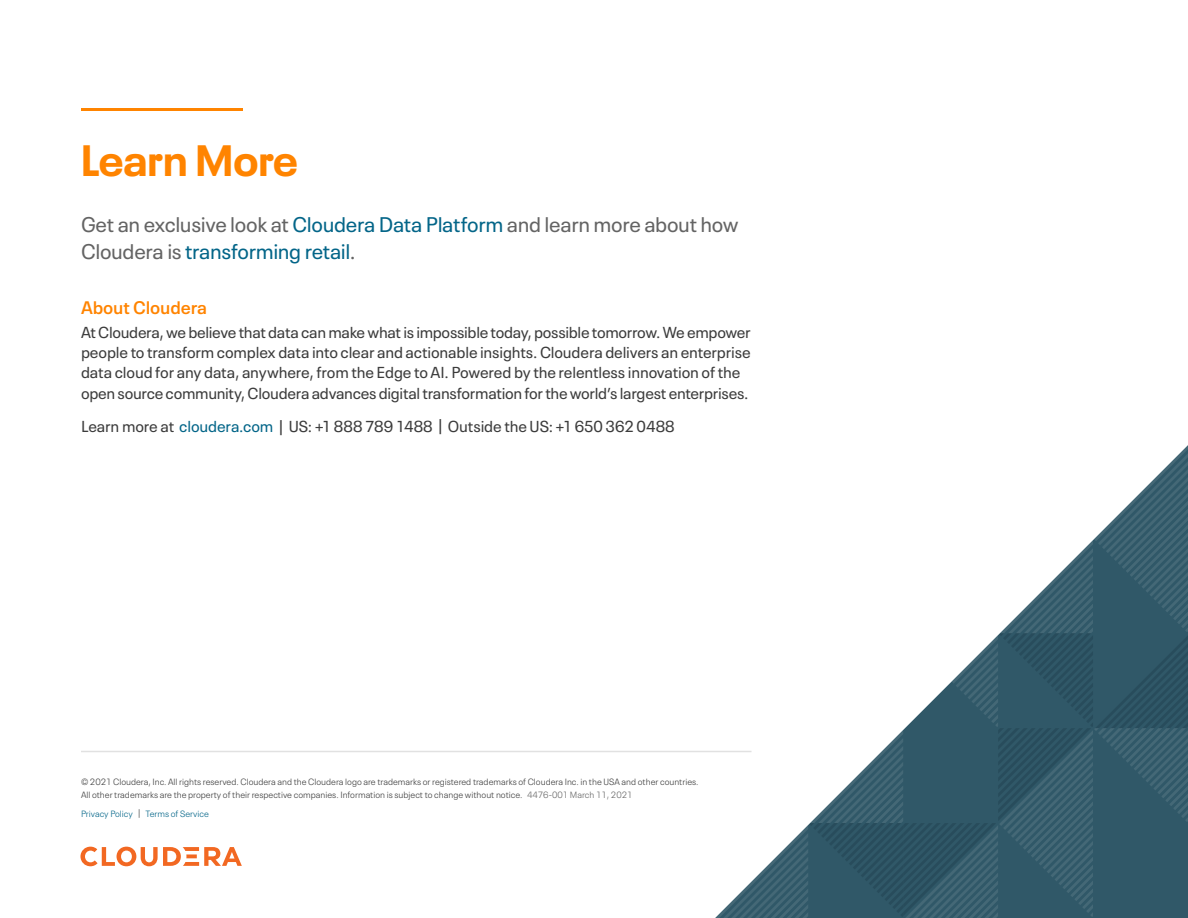
<style>
.page{position:relative;width:1188px;height:918px;background:#fff}
.page>*{position:absolute;margin:0;border:0;box-sizing:border-box;transform-origin:0 0}
.t1{font:700 43.5px "Neue Plak";color:#ff8400}
.t2{font:21px/27px "Neue Plak Text";letter-spacing:-.015em;color:#646464}
.t3{font:600 18px "Neue Plak Text";letter-spacing:-.005em;color:#ff8400}
.t4{font:15.75px/20.2px "Neue Plak Text";letter-spacing:-.015em;color:#3c3c3c}
.t5{font:300 9px/12.8px "Neue Plak Text";color:#3c3c3c}
.t6{font:300 9px "Neue Plak Text";color:#036588}
.s1{color:#036588}
.s2{color:#646464}
.s3{color:#3c3c3c}
</style>
<div class="page">
<svg style="left:715px;top:445px;width:473px;height:473px"></svg>
<hr style="left:81px;top:751px;width:671px;height:1px;background:#e1e1e1">
<svg style="left:80px;top:847px;width:162px;height:19px"></svg>
<hr style="left:81px;top:108px;width:162px;height:3px;background:#ff8400">
<h1 class="t1" style="left:81px;top:125px;width:218px">Learn More</h1>
<h2 class="t2" style="left:81px;top:209px;width:659px">Get an exclusive look at <span class="s1">Cloudera Data Platform</span> and learn more about how<br>Cloudera is <span class="s1">transforming retail</span>.</h2>
<p class="t3" style="left:81px;top:293px;width:128px">About Cloudera</p>
<p class="t4" style="left:81px;top:321px;width:671px">At Cloudera, we believe that data can make what is impossible today, possible tomorrow. We empower people to transform complex data into clear and actionable insights. Cloudera delivers an enterprise data cloud for any data, anywhere, from the Edge to AI. Powered by the relentless innovation of the open source community, Cloudera advances digital transformation for the world’s largest enterprises.</p>
<p class="t4" style="left:81px;top:415px;width:595px">Learn more at <span class="s1">cloudera.com</span> | US: +1 888 789 1488 | Outside the US: +1 650 362 0488</p>
<p class="t5" style="left:81px;top:775px;width:619px">© 2021 Cloudera, Inc. All rights reserved. Cloudera and the Cloudera logo are trademarks or registered trademarks of Cloudera Inc. in the USA and other countries.<br>All other trademarks are the property of their respective companies. Information is subject to change without notice. <span class="s2">4476-001 March 11, 2021</span></p>
<p class="t6" style="left:81px;top:807px;width:129px">Privacy Policy <span class="s3">|</span> Terms of Service</p>
</div>
